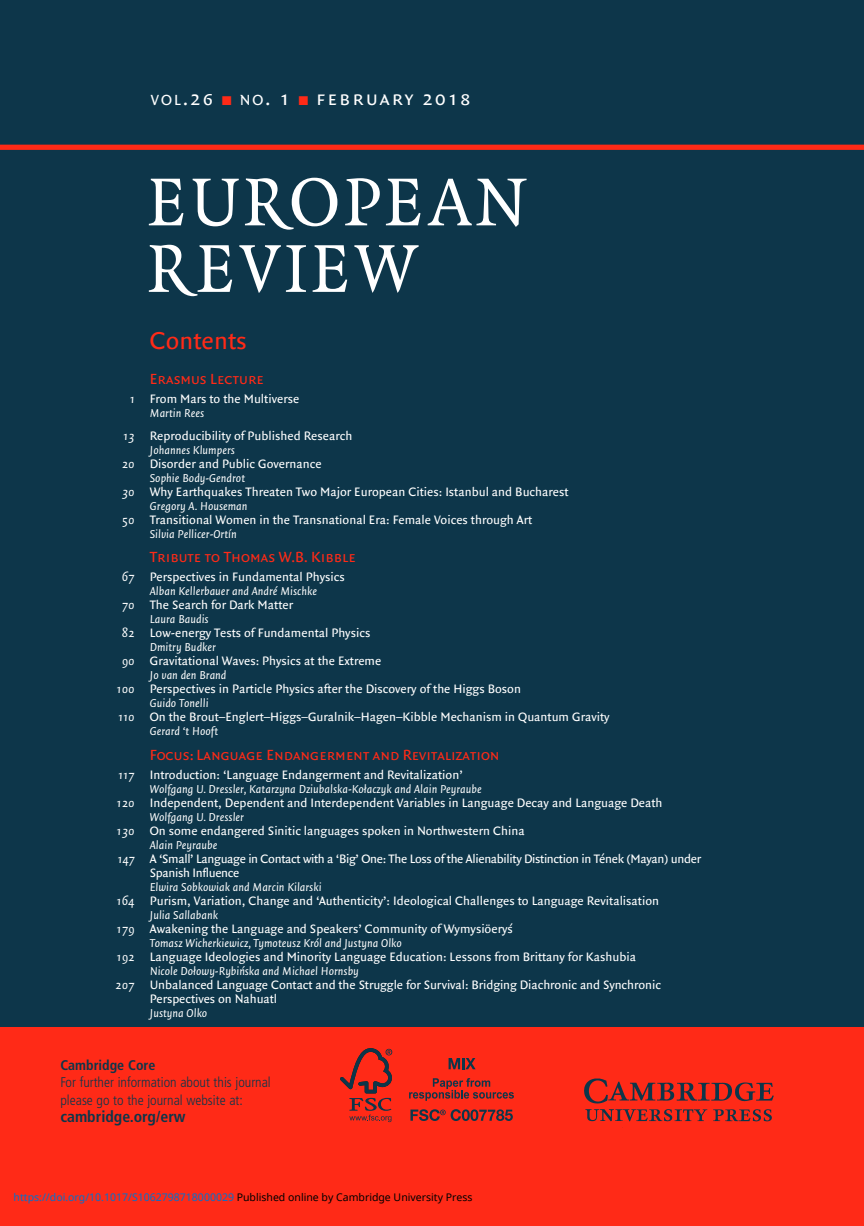
<style>
.page{position:relative;width:864px;height:1226px;background:#fff}
.page>*{position:absolute;margin:0;border:0;box-sizing:border-box;transform-origin:0 0}
.t1{font:72.62px/66.5px "Quadraat";letter-spacing:.05em;color:#fff}
.t2{font:26.25px "Quadraat Sans";color:#ff2a17}
.t3{font:21px "Quadraat Sans Caps";letter-spacing:.1em;color:#fff}
.t4{font:15.75px "Quadraat Sans Caps";color:#ff2a17}
.t5{font:700 condensed 15.75px "Frutiger LT Std";color:#0d364a}
.t6{font:300 condensed 14px/17.5px "Frutiger LT Std";color:#0d364a}
.t7{font:700 condensed 14px "Frutiger LT Std";color:#0d364a}
.t8{font:13.12px/14px "Quadraat Sans";color:#fff}
.t9{font:13.12px/14px "Quadraat Sans";letter-spacing:-.025em;color:#fff}
.t10{font:italic 12.25px "Quadraat Sans";color:#fff}
.t11{font:10.5px "Noto Sans";color:#0172cf}
.s1{font-size:15.75px}
.s2{font-family:"Monotype Sorts";font-size:12.25px;color:#ff2a17}
.s3{font-style:italic}
.s4{color:#000}
</style>
<div class="page">
<div style="left:0;top:0;width:863px;height:1225px;background:#0d364a"></div>
<div style="left:0;top:1027px;width:863px;height:198px;background:#ff2a17"></div>
<div style="left:0;top:145px;width:863px;height:5px;background:#ff2a17"></div>
<img style="left:584px;top:1078px;width:190px;height:50px">
<svg style="left:448px;top:1058px;width:27px;height:11px"></svg>
<svg style="left:409px;top:1078px;width:104px;height:22px"></svg>
<svg style="left:410px;top:1109px;width:102px;height:11px"></svg>
<svg style="left:340px;top:1048px;width:52px;height:73px"></svg>
<h3 class="t3" style="left:151px;top:85px;width:321px"><span class="s1">VOL</span>.26 <span class="s2">■</span> <span class="s1">NO</span>. 1 <span class="s2">■</span> february 2018</h3>
<h1 class="t1" style="left:147px;top:173px;width:381px">EUROPEAN<br>REVIEW</h1>
<h2 class="t2" style="left:150px;top:330px;width:99px">Contents</h2>
<p class="t4" style="left:150px;top:369px;width:115px">Erasmus Lecture</p>
<p class="t8" style="left:130px;top:393px;width:171px"><span class="s3">1</span> From Mars to the Multiverse</p>
<p class="t10" style="left:150px;top:408px;width:56px">Martin Rees</p>
<p class="t8" style="left:123px;top:430px;width:231px"><span class="s3">13</span> Reproducibility of Published Research</p>
<p class="t10" style="left:150px;top:445px;width:86px">Johannes Klumpers</p>
<p class="t8" style="left:122px;top:458px;width:201px"><span class="s3">20</span> Disorder and Public Governance</p>
<p class="t10" style="left:150px;top:473px;width:97px">Sophie Body-Gendrot</p>
<p class="t8" style="left:122px;top:486px;width:448px"><span class="s3">30</span> Why Earthquakes Threaten Two Major European Cities: Istanbul and Bucharest</p>
<p class="t10" style="left:150px;top:501px;width:99px">Gregory A. Houseman</p>
<p class="t8" style="left:122px;top:514px;width:412px"><span class="s3">50</span> Transitional Women in the Transnational Era: Female Voices through Art</p>
<p class="t10" style="left:150px;top:529px;width:88px">Silvia Pellicer-Ortín</p>
<p class="t4" style="left:150px;top:547px;width:207px">Tribute to Thomas W.B. Kibble</p>
<p class="t8" style="left:122px;top:571px;width:224px"><span class="s3">67</span> Perspectives in Fundamental Physics</p>
<p class="t10" style="left:150px;top:586px;width:169px">Alban Kellerbauer and André Mischke</p>
<p class="t8" style="left:122px;top:599px;width:173px"><span class="s3">70</span> The Search for Dark Matter</p>
<p class="t10" style="left:150px;top:614px;width:60px">Laura Baudis</p>
<p class="t8" style="left:122px;top:627px;width:250px"><span class="s3">82</span> Low-energy Tests of Fundamental Physics</p>
<p class="t10" style="left:150px;top:642px;width:68px">Dmitry Budker</p>
<p class="t8" style="left:122px;top:655px;width:261px"><span class="s3">90</span> Gravitational Waves: Physics at the Extreme</p>
<p class="t10" style="left:150px;top:670px;width:78px">Jo van den Brand</p>
<p class="t8" style="left:116px;top:683px;width:406px"><span class="s3">100</span> Perspectives in Particle Physics after the Discovery of the Higgs Boson</p>
<p class="t10" style="left:150px;top:698px;width:60px">Guido Tonelli</p>
<p class="t8" style="left:118px;top:711px;width:493px"><span class="s3">110</span> On the Brout–Englert–Higgs–Guralnik–Hagen–Kibble Mechanism in Quantum Gravity</p>
<p class="t10" style="left:150px;top:726px;width:70px">Gerard ‘t Hooft</p>
<p class="t4" style="left:150px;top:744px;width:351px">Focus: Language Endangerment and Revitalization</p>
<p class="t8" style="left:118px;top:768px;width:346px"><span class="s3">117</span> Introduction: ‘Language Endangerment and Revitalization’</p>
<p class="t10" style="left:150px;top:783px;width:333px">Wolfgang U. Dressler, Katarzyna Dziubalska-Kołaczyk and Alain Peyraube</p>
<p class="t8" style="left:116px;top:796px;width:547px"><span class="s3">120</span> Independent, Dependent and Interdependent Variables in Language Decay and Language Death</p>
<p class="t10" style="left:150px;top:811px;width:96px">Wolfgang U. Dressler</p>
<p class="t8" style="left:116px;top:824px;width:409px"><span class="s3">130</span> On some endangered Sinitic languages spoken in Northwestern China</p>
<p class="t10" style="left:150px;top:839px;width:69px">Alain Peyraube</p>
<p class="t9" style="left:150px;top:852px;width:552px;text-indent:-32px"><span class="s3">147</span> A ‘Small’ Language in Contact with a ‘Big’ One: The Loss of the Alienability Distinction in Tének (Mayan) under<br>Spanish Influence</p>
<p class="t10" style="left:150px;top:881px;width:173px">Elwira Sobkowiak and Marcin Kilarski</p>
<p class="t8" style="left:116px;top:894px;width:543px"><span class="s3">164</span> Purism, Variation, Change and ‘Authenticity’: Ideological Challenges to Language Revitalisation</p>
<p class="t10" style="left:150px;top:909px;width:70px">Julia Sallabank</p>
<p class="t8" style="left:116px;top:922px;width:399px"><span class="s3">179</span> Awakening the Language and Speakers’ Community of Wymysiöerys´</p>
<p class="t10" style="left:150px;top:937px;width:253px">Tomasz Wicherkiewicz, Tymoteusz Król and Justyna Olko</p>
<p class="t8" style="left:116px;top:950px;width:520px"><span class="s3">192</span> Language Ideologies and Minority Language Education: Lessons from Brittany for Kashubia</p>
<p class="t10" style="left:150px;top:965px;width:210px">Nicole Dołowy-Rybin´ska and Michael Hornsby</p>
<p class="t8" style="left:150px;top:978px;width:512px;text-indent:-35px"><span class="s3">207</span> Unbalanced Language Contact and the Struggle for Survival: Bridging Diachronic and Synchronic<br>Perspectives on Nahuatl</p>
<p class="t10" style="left:150px;top:1007px;width:59px">Justyna Olko</p>
<p class="t7" style="left:60px;top:1058px;width:96px">Cambridge Core</p>
<p class="t6" style="left:60px;top:1074px;width:212px">For further information about this journal please go to the journal website at:</p>
<p class="t5" style="left:60px;top:1110px;width:127px">cambridge.org/erw</p>
<p class="t11" style="left:14px;top:1189px;width:460px">https://doi.org/10.1017/S1062798718000029 <span class="s4">Published online by Cambridge University Press</span></p>
</div>
